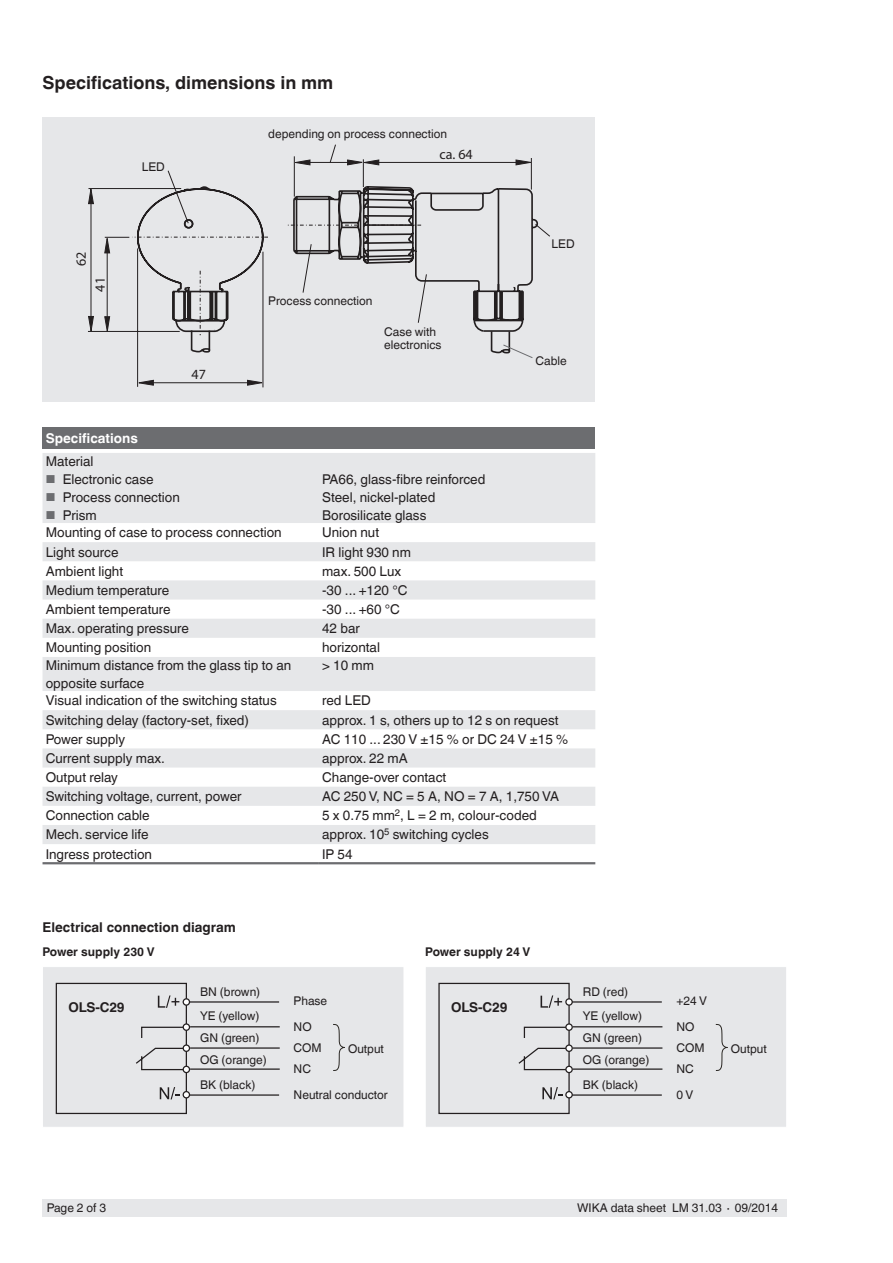
<style>
.page{position:relative;width:893px;height:1263px;background:#fff}
.page>*{position:absolute;margin:0;border:0;box-sizing:border-box;transform-origin:0 0}
.t1{font:700 18px "Helvetica World";color:#231f20}
.t2{font:14.1px "Myriad Pro";color:#231f20}
.t3{font:13.5px/18px "Helvetica World";color:#231f20}
.t4{font:700 13.5px "Helvetica World";color:#231f20}
.t5{font:700 13.5px "Helvetica World";color:#fff}
.t6{font:12px/24.8px "Helvetica World";color:#231f20}
.t7{font:700 12px "Helvetica World";color:#231f20}
.s1{font-size:11.55px;color:#6c6d70}
</style>
<div class="page">
<div style="left:43px;top:1199px;width:744px;height:17px;background:#e6e7e9"></div>
<div style="left:43px;top:117px;width:552px;height:285px;background:#e6e7e9"></div>
<div style="left:43px;top:427px;width:552px;height:21px;background:#6c6d70"></div>
<svg style="left:43px;top:453px;width:552px;height:391px;fill:#e6e7e9"></svg>
<hr style="left:43px;top:862px;width:276px;height:2px;background:#6c6d70">
<hr style="left:319px;top:862px;width:276px;height:2px;background:#6c6d70">
<svg style="left:88px;top:144px;width:248px;height:244px"></svg>
<hr style="left:91px;top:197px;width:1px;height:126px;background:#231f20">
<svg style="left:88px;top:188px;width:6px;height:16px"></svg>
<svg style="left:88px;top:316px;width:6px;height:16px"></svg>
<svg style="left:138px;top:379px;width:16px;height:7px"></svg>
<svg style="left:247px;top:379px;width:16px;height:7px"></svg>
<svg style="left:104px;top:157px;width:446px;height:202px"></svg>
<div style="left:43px;top:966px;width:361px;height:161px;background:#e6e7e9;border:1px solid #fff"></div>
<div style="left:425px;top:966px;width:362px;height:161px;background:#e6e7e9;border:1px solid #fff"></div>
<div style="left:438px;top:983px;width:132px;height:131px;border:1px solid #231f20"></div>
<svg style="left:518px;top:995px;width:145px;height:104px"></svg>
<svg style="left:715px;top:1024px;width:13px;height:47px"></svg>
<div style="left:56px;top:983px;width:131px;height:131px;border:1px solid #231f20"></div>
<svg style="left:136px;top:995px;width:144px;height:104px"></svg>
<svg style="left:333px;top:1024px;width:12px;height:47px"></svg>
<h1 class="t1" style="left:43px;top:73px;width:292px">Specifications, dimensions in mm</h1>
<p class="t6" style="left:268px;top:121px;width:180px">depending on process connection</p>
<p class="t6" style="left:142px;top:154px;width:25px">LED</p>
<p class="t2" style="left:72px;top:266px;width:16px;rotate:-90deg">62</p>
<p class="t2" style="left:91px;top:292px;width:16px;rotate:-90deg">41</p>
<p class="t2" style="left:192px;top:365px;width:16px">47</p>
<p class="t5" style="left:46px;top:430px;width:94px">Specifications</p>
<p class="t3" style="left:46px;top:452px;width:49px">Material</p>
<p class="t3" style="left:46px;top:470px;width:109px"><span class="s1">■</span> Electronic case</p>
<p class="t3" style="left:46px;top:488px;width:136px"><span class="s1">■</span> Process connection</p>
<p class="t3" style="left:46px;top:506px;width:53px"><span class="s1">■</span> Prism</p>
<p class="t2" style="left:439px;top:146px;width:35px">ca. 64</p>
<p class="t6" style="left:268px;top:289px;width:106px">Process connection</p>
<p class="t6" style="left:384px;top:325px;width:59px;line-height:13.5px">Case with electronics</p>
<p class="t3" style="left:322px;top:470px;width:165px">PA66, glass-fibre reinforced<br>Steel, nickel-plated<br>Borosilicate glass</p>
<p class="t6" style="left:552px;top:232px;width:25px">LED</p>
<p class="t6" style="left:536px;top:349px;width:33px">Cable</p>
<p class="t3" style="left:46px;top:524px;width:238px">Mounting of case to process connection</p>
<p class="t3" style="left:322px;top:524px;width:58px">Union nut</p>
<p class="t3" style="left:46px;top:543px;width:74px">Light source</p>
<p class="t3" style="left:322px;top:543px;width:90px">IR light 930 nm</p>
<p class="t3" style="left:46px;top:562px;width:79px">Ambient light</p>
<p class="t3" style="left:322px;top:562px;width:81px">max. 500 Lux</p>
<p class="t3" style="left:46px;top:581px;width:125px">Medium temperature</p>
<p class="t3" style="left:322px;top:581px;width:87px">-30 ... +120 °C</p>
<p class="t3" style="left:46px;top:600px;width:126px">Ambient temperature</p>
<p class="t3" style="left:322px;top:600px;width:79px">-30 ... +60 °C</p>
<p class="t3" style="left:46px;top:619px;width:145px">Max. operating pressure</p>
<p class="t3" style="left:322px;top:619px;width:39px">42 bar</p>
<p class="t3" style="left:46px;top:638px;width:107px">Mounting position</p>
<p class="t3" style="left:322px;top:638px;width:59px">horizontal</p>
<p class="t3" style="left:46px;top:656px;width:247px">Minimum distance from the glass tip to an opposite surface</p>
<p class="t3" style="left:322px;top:656px;width:53px">&gt; 10 mm</p>
<p class="t3" style="left:46px;top:692px;width:233px">Visual indication of the switching status</p>
<p class="t3" style="left:322px;top:692px;width:50px">red LED</p>
<p class="t3" style="left:46px;top:711px;width:205px">Switching delay (factory-set, fixed)</p>
<p class="t3" style="left:322px;top:711px;width:238px">approx. 1 s, others up to 12 s on request</p>
<p class="t3" style="left:46px;top:730px;width:81px">Power supply</p>
<p class="t3" style="left:322px;top:730px;width:248px">AC 110 ... 230 V ±15 % or DC 24 V ±15 %</p>
<p class="t3" style="left:46px;top:749px;width:121px">Current supply max.</p>
<p class="t3" style="left:322px;top:749px;width:87px">approx. 22 mA</p>
<p class="t3" style="left:46px;top:768px;width:74px">Output relay</p>
<p class="t3" style="left:322px;top:768px;width:126px">Change-over contact</p>
<p class="t3" style="left:46px;top:787px;width:197px">Switching voltage, current, power</p>
<p class="t3" style="left:322px;top:787px;width:238px">AC 250 V, NC = 5 A, NO = 7 A, 1,750 VA</p>
<p class="t3" style="left:46px;top:806px;width:106px">Connection cable</p>
<p class="t3" style="left:322px;top:807px;width:216px">5 x 0.75 mm<sup>2</sup>, L = 2 m, colour-coded</p>
<p class="t3" style="left:46px;top:826px;width:104px">Mech. service life</p>
<p class="t3" style="left:322px;top:826px;width:168px">approx. 10<sup>5</sup> switching cycles</p>
<p class="t3" style="left:46px;top:845px;width:108px">Ingress protection</p>
<p class="t3" style="left:322px;top:845px;width:32px">IP 54</p>
<p class="t4" style="left:43px;top:919px;width:195px">Electrical connection diagram</p>
<p class="t7" style="left:43px;top:944px;width:114px">Power supply 230 V</p>
<p class="t7" style="left:425px;top:944px;width:107px">Power supply 24 V</p>
<p class="t4" style="left:68px;top:1000px;width:58px">OLS-C29</p>
<p class="t6" style="left:200px;top:979px;width:62px">BN (brown)<br>YE (yellow)</p>
<p class="t6" style="left:200px;top:1026px;width:68px;line-height:22.4px">GN (green)<br>OG (orange)</p>
<p class="t6" style="left:200px;top:1073px;width:57px">BK (black)</p>
<p class="t6" style="left:294px;top:988px;width:35px;line-height:25.2px">Phase<br>NO</p>
<p class="t6" style="left:294px;top:1037px;width:30px;line-height:21px">COM<br>NC</p>
<p class="t6" style="left:348px;top:1036px;width:37px">Output</p>
<p class="t6" style="left:294px;top:1082px;width:96px">Neutral conductor</p>
<p class="t4" style="left:451px;top:1000px;width:58px">OLS-C29</p>
<p class="t6" style="left:583px;top:979px;width:61px">RD (red)<br>YE (yellow)</p>
<p class="t6" style="left:583px;top:1026px;width:68px;line-height:22.4px">GN (green)<br>OG (orange)</p>
<p class="t6" style="left:583px;top:1073px;width:57px">BK (black)</p>
<p class="t6" style="left:676px;top:988px;width:32px;line-height:25.2px">+24 V<br>NO</p>
<p class="t6" style="left:676px;top:1037px;width:30px;line-height:21px">COM<br>NC</p>
<p class="t6" style="left:731px;top:1036px;width:37px">Output</p>
<p class="t6" style="left:676px;top:1082px;width:18px">0 V</p>
<p class="t6" style="left:47px;top:1195px;width:61px">Page 2 of 3</p>
<p class="t6" style="left:577px;top:1195px;width:202px">WIKA data sheet LM 31.03 ∙ 09/2014</p>
</div>
